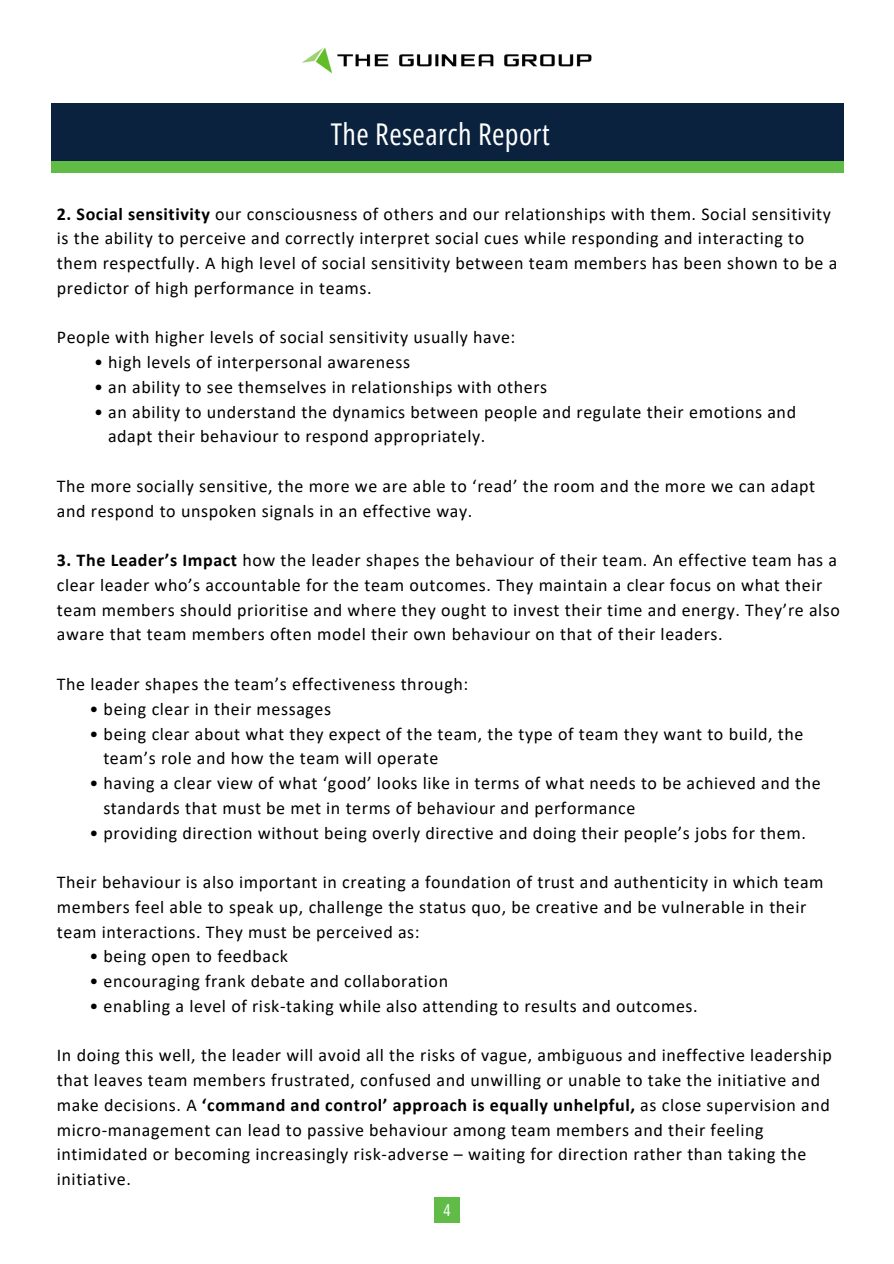
<style>
.page{position:relative;width:894px;height:1264px;background:#fff}
.page>*{position:absolute;margin:0;border:0;box-sizing:border-box;transform-origin:0 0}
.t1{font:30px "Open Sans Condensed";letter-spacing:.015em;color:#fff}
.t2{font:18px/24.8px "Calibri";letter-spacing:.03em;color:#000}
.t3{font:16.5px "Open Sans Condensed";color:#fff}
.s1{font-weight:700}
</style>
<div class="page">
<div style="left:434px;top:1196px;width:25px;height:26px;background:#60bc46"></div>
<img style="left:302px;top:47px;width:290px;height:27px">
<div style="left:51px;top:103px;width:791px;height:59px;background:#0a223e"></div>
<div style="left:51px;top:162px;width:791px;height:10px;background:#60bc46"></div>
<p class="t1" style="left:331px;top:113px;width:220px">The Research Report</p>
<p class="t2" style="left:57px;top:203px;width:781px"><span class="s1">2. Social sensitivity</span> our consciousness of others and our relationships with them. Social sensitivity is the ability to perceive and correctly interpret social cues while responding and interacting to them respectfully. A high level of social sensitivity between team members has been shown to be a predictor of high performance in teams.</p>
<p class="t2" style="left:57px;top:326px;width:460px">People with higher levels of social sensitivity usually have:</p>
<p class="t2" style="left:94px;top:351px;width:317px">• high levels of interpersonal awareness</p>
<p class="t2" style="left:94px;top:376px;width:454px">• an ability to see themselves in relationships with others</p>
<p class="t2" style="left:94px;top:401px;width:703px">• an ability to understand the dynamics between people and regulate their emotions and</p>
<p class="t2" style="left:108px;top:425px;width:379px">adapt their behaviour to respond appropriately.</p>
<p class="t2" style="left:57px;top:475px;width:759px">The more socially sensitive, the more we are able to ‘read’ the room and the more we can adapt and respond to unspoken signals in an effective way.</p>
<p class="t2" style="left:57px;top:549px;width:784px"><span class="s1">3. The Leader’s Impact</span> how the leader shapes the behaviour of their team. An effective team has a clear leader who’s accountable for the team outcomes. They maintain a clear focus on what their team members should prioritise and where they ought to invest their time and energy. They’re also aware that team members often model their own behaviour on that of their leaders.</p>
<p class="t2" style="left:57px;top:673px;width:413px">The leader shapes the team’s effectiveness through:</p>
<p class="t2" style="left:89px;top:698px;width:243px">• being clear in their messages</p>
<p class="t2" style="left:89px;top:722px;width:715px">• being clear about what they expect of the team, the type of team they want to build, the</p>
<p class="t2" style="left:103px;top:747px;width:336px">team’s role and how the team will operate</p>
<p class="t2" style="left:89px;top:772px;width:732px">• having a clear view of what ‘good’ looks like in terms of what needs to be achieved and the</p>
<p class="t2" style="left:103px;top:797px;width:533px">standards that must be met in terms of behaviour and performance</p>
<p class="t2" style="left:89px;top:821px;width:717px">• providing direction without being overly directive and doing their people’s jobs for them.</p>
<p class="t2" style="left:57px;top:871px;width:768px">Their behaviour is also important in creating a foundation of trust and authenticity in which team members feel able to speak up, challenge the status quo, be creative and be vulnerable in their team interactions. They must be perceived as:</p>
<p class="t2" style="left:89px;top:945px;width:200px">• being open to feedback</p>
<p class="t2" style="left:89px;top:970px;width:360px">• encouraging frank debate and collaboration</p>
<p class="t2" style="left:89px;top:995px;width:609px">• enabling a level of risk-taking while also attending to results and outcomes.</p>
<p class="t2" style="left:57px;top:1044px;width:776px">In doing this well, the leader will avoid all the risks of vague, ambiguous and ineffective leadership that leaves team members frustrated, confused and unwilling or unable to take the initiative and make decisions. A <span class="s1">‘command and control’ approach is equally unhelpful,</span> as close supervision and micro-management can lead to passive behaviour among team members and their feeling intimidated or becoming increasingly risk-adverse – waiting for direction rather than taking the initiative.</p>
<h1 class="t3" style="left:443px;top:1198px;width:9px">4</h1>
</div>
